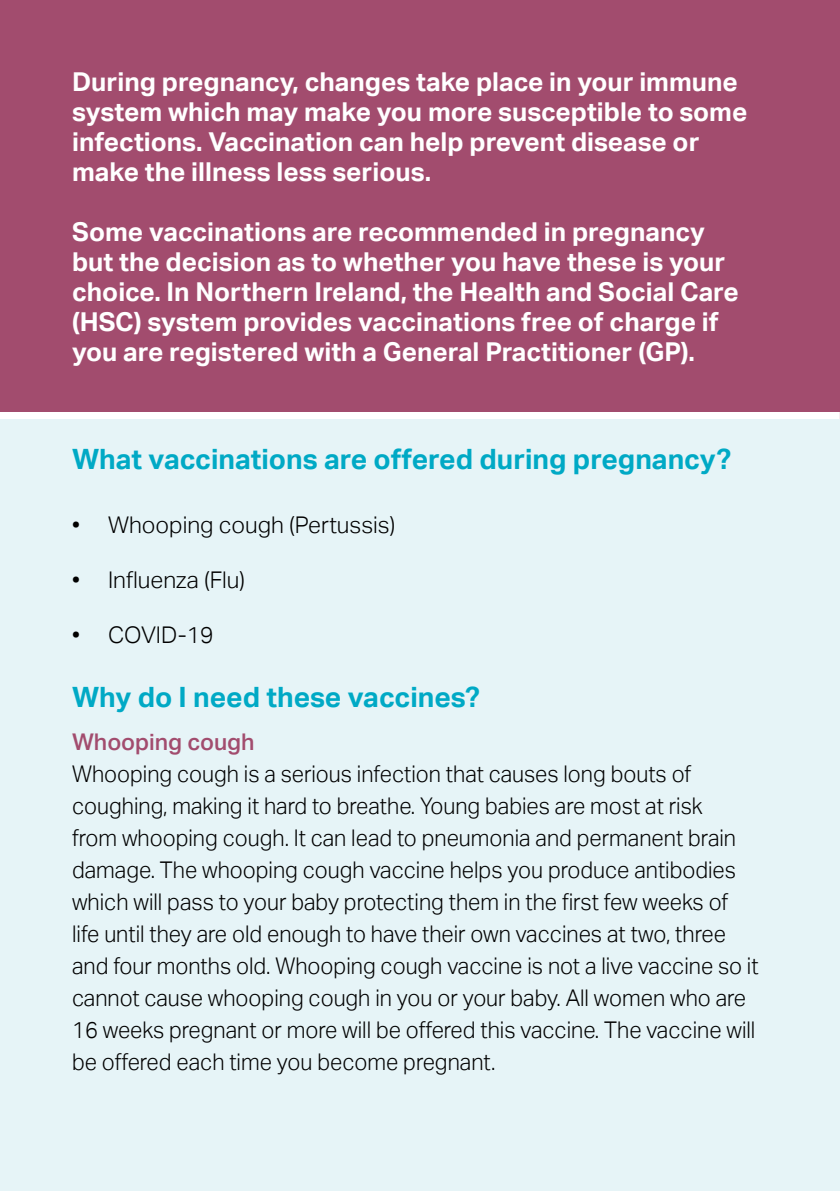
<style>
.page{position:relative;width:840px;height:1191px;background:#fff}
.page>*{position:absolute;margin:0;border:0;box-sizing:border-box;transform-origin:0 0}
.t1{font:700 28px "Aktiv Grotesk";color:#00a9c5}
.t2{font:700 26px/30px "Aktiv Grotesk";color:#fff}
.t3{font:300 23px/32px "Aktiv Grotesk";color:#000;scale:.95 1}
.t4{font:300 23px "Aktiv Grotesk";color:#000}
.t5{font:500 23px "Aktiv Grotesk";color:#a24c6e}
</style>
<div class="page">
<hr style="left:839px;top:0;width:1px;height:1191px;background:#f6ecef">
<div style="left:0;top:420px;width:839px;height:771px;background:#e6f4f7"></div>
<div style="left:0;top:0;width:839px;height:411px;background:#a24c6e"></div>
<p class="t2" style="left:72px;top:67px;width:676px">During pregnancy, changes take place in your immune system which may make you more susceptible to some infections. Vaccination can help prevent disease or make the illness less serious.</p>
<p class="t2" style="left:72px;top:217px;width:668px">Some vaccinations are recommended in pregnancy but the decision as to whether you have these is your choice. In Northern Ireland, the Health and Social Care (HSC) system provides vaccinations free of charge if you are registered with a General Practitioner (GP).</p>
<p class="t1" style="left:72px;top:443px;width:660px">What vaccinations are offered during pregnancy?</p>
<p class="t4" style="left:72px;top:512px;width:324px">• Whooping cough (Pertussis)</p>
<p class="t4" style="left:72px;top:567px;width:174px">• Influenza (Flu)</p>
<p class="t4" style="left:72px;top:621px;width:143px">• COVID-19</p>
<p class="t1" style="left:72px;top:681px;width:409px">Why do I need these vaccines?</p>
<p class="t5" style="left:72px;top:729px;width:184px">Whooping cough</p>
<p class="t3" style="left:72px;top:758px;width:723px">Whooping cough is a serious infection that causes long bouts of coughing, making it hard to breathe. Young babies are most at risk<br>from whooping cough. It can lead to pneumonia and permanent brain damage. The whooping cough vaccine helps you produce antibodies which will pass to your baby protecting them in the first few weeks of life until they are old enough to have their own vaccines at two, three and four months old. Whooping cough vaccine is not a live vaccine so it cannot cause whooping cough in you or your baby. All women who are 16 weeks pregnant or more will be offered this vaccine. The vaccine will be offered each time you become pregnant.</p>
</div>
